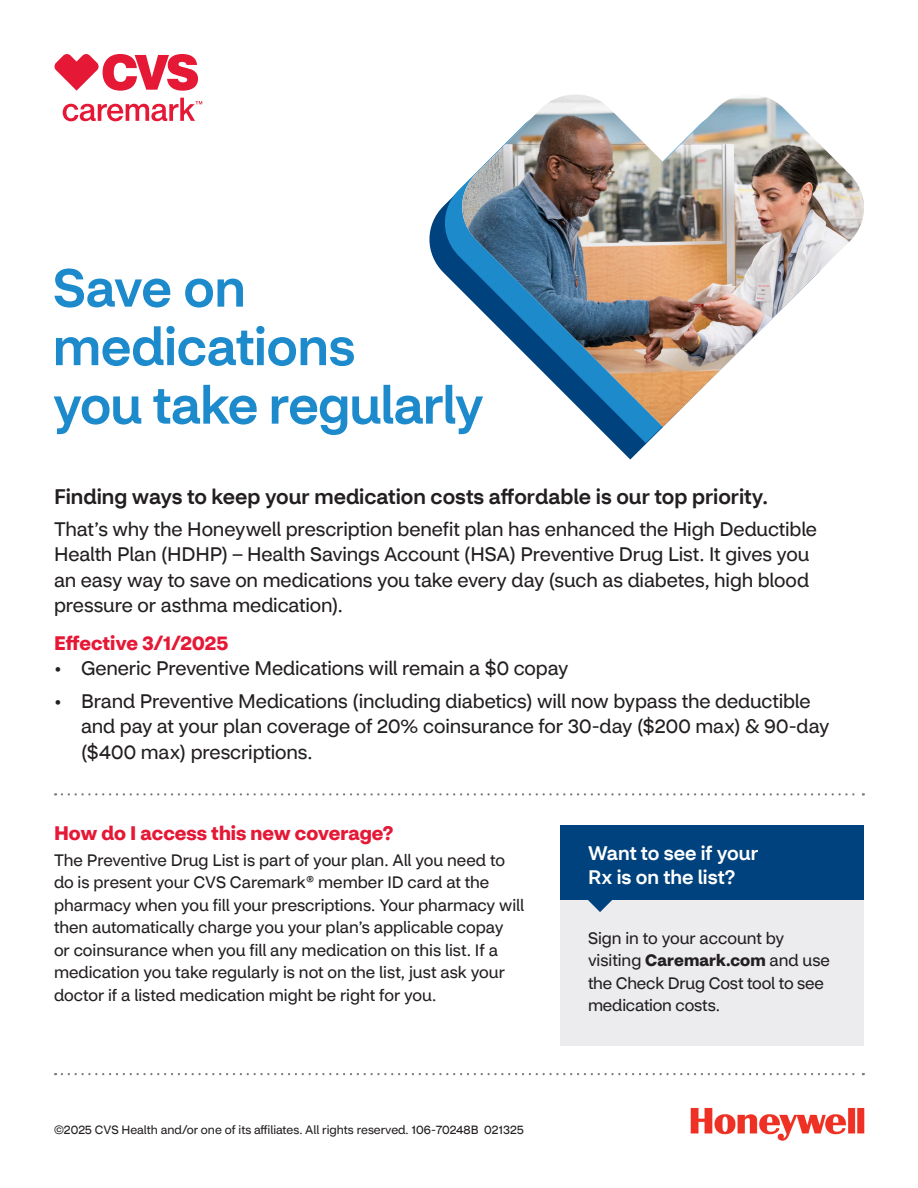
<style>
.page{position:relative;width:918px;height:1188px;background:#fff}
.page>*{position:absolute;margin:0;border:0;box-sizing:border-box;transform-origin:0 0}
.t1{font:500 52.5px/58.5px "CVS Health Sans";letter-spacing:-.015em;color:#1d8acb}
.t2{font:500 21px "CVS Health Sans";color:#231f20}
.t3{font:19.5px/25.5px "CVS Health Sans";letter-spacing:-.005em;color:#231f20}
.t4{font:700 19.5px "CVS Health Sans";color:#e51836}
.t5{font:500 19.5px/24px "CVS Health Sans";color:#fff}
.t6{font:16.5px/22.5px "CVS Health Sans";letter-spacing:-.005em;color:#231f20}
.t7{font:12px "CVS Health Sans";color:#231f20}
.s1{font-weight:700}
</style>
<div class="page">
<svg style="left:54px;top:54px;width:148px;height:67px"></svg>
<svg style="left:429px;top:210px;width:218px;height:250px"></svg>
<svg style="left:440px;top:190px;width:223px;height:253px"></svg>
<img style="left:461px;top:94px;width:403px;height:333px">
<svg style="left:62px;top:793px;width:802px;height:3px"></svg>
<div style="left:561px;top:874px;width:303px;height:172px;background:#ececee"></div>
<div style="left:561px;top:826px;width:303px;height:74px;background:#00427d"></div>
<svg style="left:588px;top:900px;width:24px;height:12px"></svg>
<svg style="left:62px;top:1073px;width:802px;height:2px"></svg>
<img style="left:690px;top:1107px;width:175px;height:34px">
<h1 class="t1" style="left:53px;top:259px;width:432px">Save on medications<br>you take regularly</h1>
<p class="t2" style="left:54px;top:483px;width:715px">Finding ways to keep your medication costs affordable is our top priority.</p>
<p class="t3" style="left:54px;top:516px;width:765px">That’s why the Honeywell prescription benefit plan has enhanced the High Deductible Health Plan (HDHP) – Health Savings Account (HSA) Preventive Drug List. It gives you an easy way to save on medications you take every day (such as diabetes, high blood pressure or asthma medication).</p>
<p class="t4" style="left:54px;top:631px;width:176px">Effective 3/1/2025</p>
<p class="t3" style="left:54px;top:656px;width:516px">• Generic Preventive Medications will remain a $0 copay</p>
<p class="t3" style="left:81px;top:688px;width:750px;text-indent:-27px">• Brand Preventive Medications (including diabetics) will now bypass the deductible and pay at your plan coverage of 20% coinsurance for 30-day ($200 max) &amp; 90-day ($400 max) prescriptions.</p>
<h2 class="t4" style="left:54px;top:821px;width:341px">How do I access this new coverage?</h2>
<p class="t6" style="left:54px;top:849px;width:472px">The Preventive Drug List is part of your plan. All you need to do is present your CVS Caremark® member ID card at the pharmacy when you fill your prescriptions. Your pharmacy will then automatically charge you your plan’s applicable copay<br>or coinsurance when you fill any medication on this list. If a medication you take regularly is not on the list, just ask your doctor if a listed medication might be right for you.</p>
<p class="t5" style="left:588px;top:841px;width:172px">Want to see if your<br>Rx is on the list?</p>
<p class="t6" style="left:588px;top:927px;width:243px">Sign in to your account by visiting <span class="s1">Caremark.com</span> and use the Check Drug Cost tool to see medication costs.</p>
<p class="t7" style="left:54px;top:1122px;width:471px">©2025 CVS Health and/or one of its affiliates. All rights reserved. 106-70248B 021325</p>
</div>
